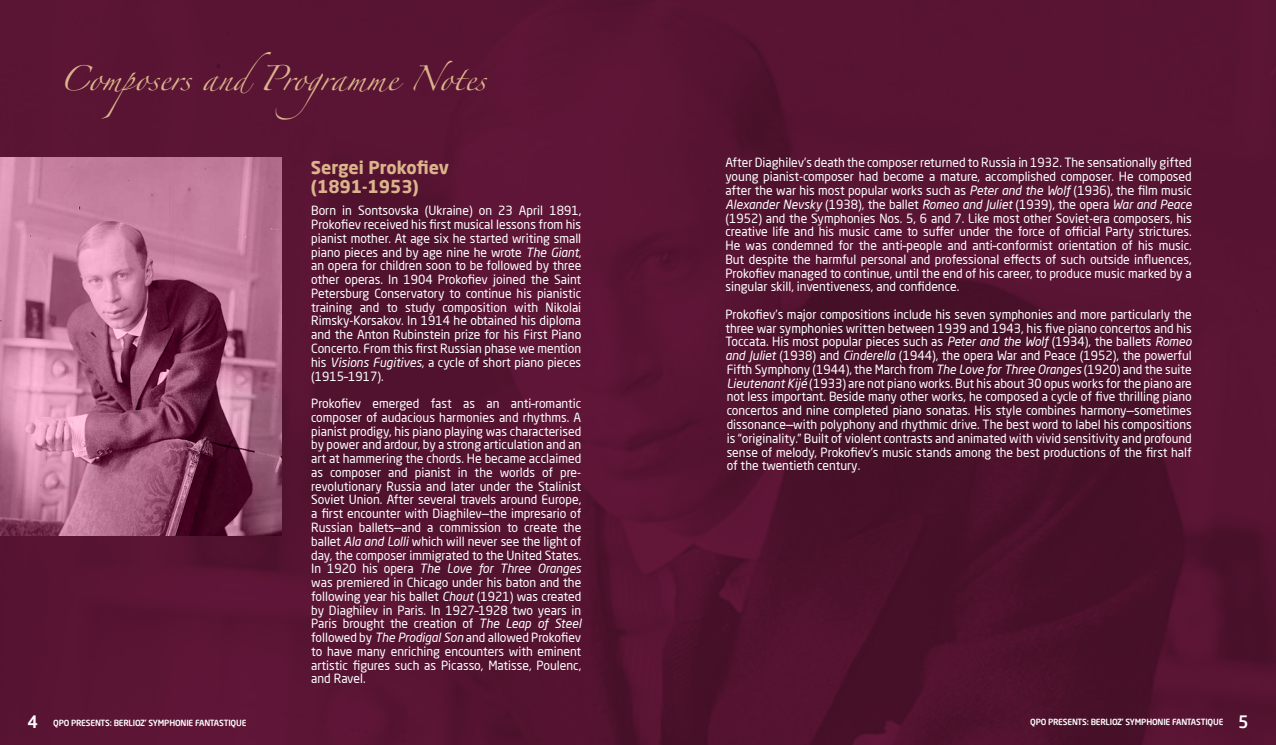
<style>
.page{position:relative;width:1276px;height:745px;background:#fff}
.page>*{position:absolute;margin:0;border:0;box-sizing:border-box;transform-origin:0 0}
.t1{font:22.5px "Zapfino";color:#dbb48b}
.t2{font:700 17.5px/18.8px "Neo Sans Pro";color:#dbb48b}
.t3{font:12.5px/13.8px "Neo Sans Pro";color:#fff;text-align:justify}
.t4{font:500 8.38px "Neo Sans Pro";letter-spacing:-.02em;color:#fff}
.s1{font-style:italic}
.s2{font-size:16.75px}
</style>
<div class="page">
<img style="left:0;top:0;width:1276px;height:744px">
<img style="left:0;top:158px;width:282px;height:377px">
<h1 class="t1" style="left:59px;top:69px;width:428px">Composers andProgramme Notes</h1>
<h2 class="t2" style="left:311px;top:157px;width:140px">Sergei Prokofiev (1891-1953)</h2>
<p class="t3" style="left:311px;top:203px;width:272px">Born in Sontsovska (Ukraine) on 23 April 1891, Prokofiev received his first musical lessons from his pianist mother. At age six he started writing small piano pieces and by age nine he wrote <span class="s1">The Giant</span>, an opera for children soon to be followed by three other operas. In 1904 Prokofiev joined the Saint Petersburg Conservatory to continue his pianistic training and to study composition with Nikolai Rimsky-Korsakov. In 1914 he obtained his diploma and the Anton Rubinstein prize for his First Piano Concerto. From this first Russian phase we mention his <span class="s1">Visions Fugitives</span>, a cycle of short piano pieces (1915–1917).</p>
<p class="t3" style="left:311px;top:396px;width:272px">Prokofiev emerged fast as an anti–romantic composer of audacious harmonies and rhythms. A pianist prodigy, his piano playing was characterised by power and ardour, by a strong articulation and an art at hammering the chords. He became acclaimed as composer and pianist in the worlds of pre&shy;revolutionary Russia and later under the Stalinist Soviet Union. After several travels around Europe, a first encounter with Diaghilev—the impresario of Russian ballets—and a commission to create the ballet <span class="s1">Ala and Lolli</span> which will never see the light of day, the composer immigrated to the United States.<br>In 1920 his opera <span class="s1">The Love for Three Oranges </span>was premiered in Chicago under his baton and the following year his ballet <span class="s1">Chout</span> (1921) was created by Diaghilev in Paris. In 1927–1928 two years in Paris brought the creation of <span class="s1">The Leap of Steel </span>followed by <span class="s1">The Prodigal Son</span> and allowed Prokofiev to have many enriching encounters with eminent artistic figures such as Picasso, Matisse, Poulenc, and Ravel.</p>
<p class="t3" style="left:725px;top:156px;width:468px">After Diaghilev’s death the composer returned to Russia in 1932. The sensationally gifted young pianist-composer had become a mature, accomplished composer. He composed after the war his most popular works such as <span class="s1">Peter and the Wolf</span> (1936), the film music <span class="s1">Alexander Nevsky</span> (1938), the ballet <span class="s1">Romeo and Juliet</span> (1939), the opera <span class="s1">War and Peace </span>(1952) and the Symphonies Nos. 5, 6 and 7. Like most other Soviet-era composers, his creative life and his music came to suffer under the force of official Party strictures.<br>He was condemned for the anti–people and anti–conformist orientation of his music.<br>But despite the harmful personal and professional effects of such outside influences, Prokofiev managed to continue, until the end of his career, to produce music marked by a singular skill, inventiveness, and confidence.</p>
<p class="t3" style="left:725px;top:307px;width:468px">Prokofiev’s major compositions include his seven symphonies and more particularly the three war symphonies written between 1939 and 1943, his five piano concertos and his Toccata. His most popular pieces such as <span class="s1">Peter and the Wolf</span> (1934), the ballets <span class="s1">Romeo and Juliet</span> (1938) and <span class="s1">Cinderella</span> (1944), the opera War and Peace (1952), the powerful Fifth Symphony (1944), the March from <span class="s1">The Love for Three Oranges</span> (1920) and the suite <span class="s1">Lieutenant Kijé</span> (1933) are not piano works. But his about 30 opus works for the piano are not less important. Beside many other works, he composed a cycle of five thrilling piano concertos and nine completed piano sonatas. His style combines harmony—sometimes dissonance—with polyphony and rhythmic drive. The best word to label his compositions is “originality.” Built of violent contrasts and animated with vivid sensitivity and profound sense of melody, Prokofiev’s music stands among the best productions of the first half of the twentieth century.</p>
<p class="t4" style="left:27px;top:717px;width:221px"><span class="s2">4</span> QPO PRESENTS: BERLIOZ’ SYMPHONIE FANTASTIQUE</p>
<p class="t4" style="left:1030px;top:716px;width:220px">QPO PRESENTS: BERLIOZ’ SYMPHONIE FANTASTIQUE <span class="s2">5</span></p>
</div>
